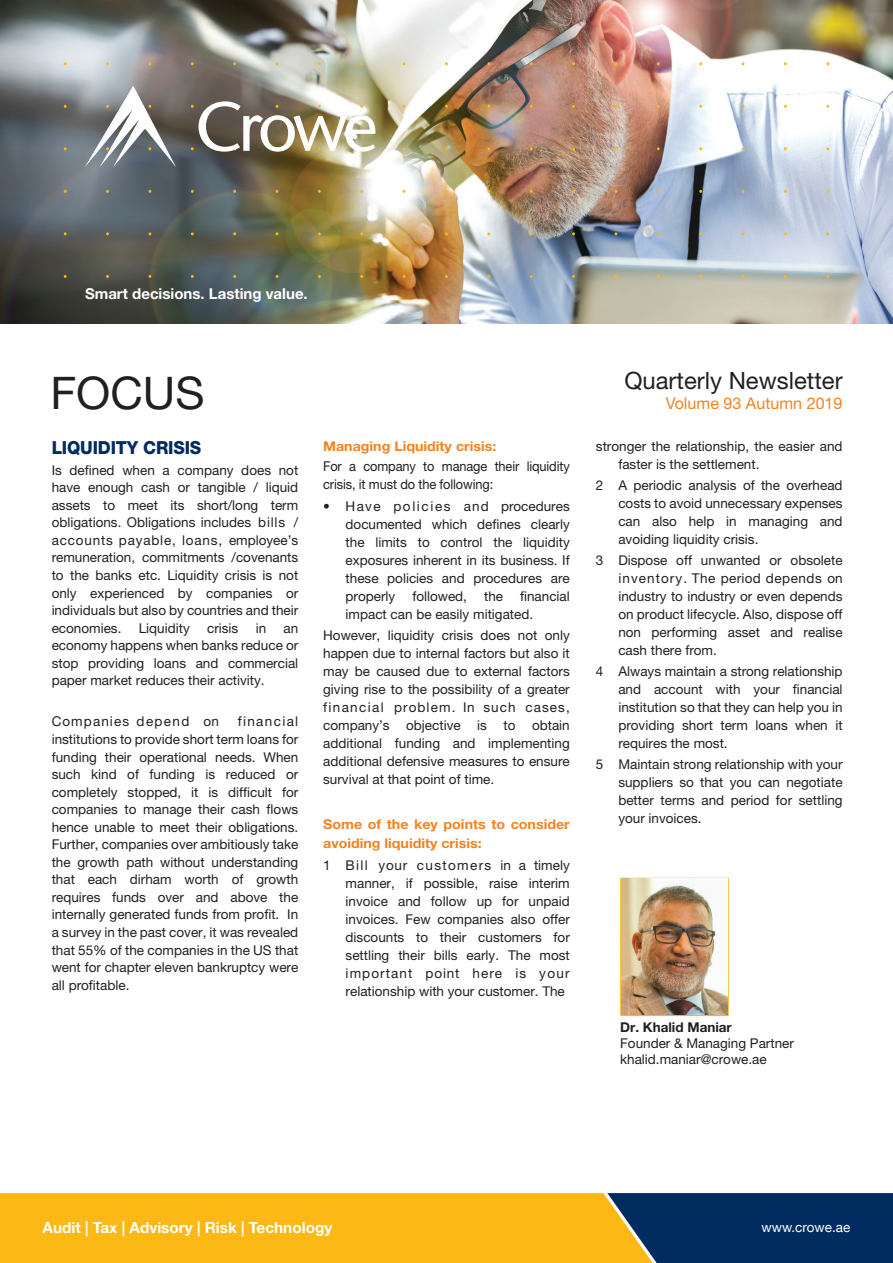
<style>
.page{position:relative;width:893px;height:1263px;background:#fff}
.page>*{position:absolute;margin:0;border:0;box-sizing:border-box;transform-origin:0 0}
.t1{font:45px "Helvetica Neue LT Std";color:#231f20}
.t2{font:23.85px "Helvetica Neue LT Std";color:#231f20}
.t3{font:800 18px "Helvetica Neue LT Std";letter-spacing:-.01em;color:#002c62;scale:.95 1}
.t4{font:16.2px "Helvetica Neue LT Std";color:#f58220}
.t5{font:700 15.3px "Helvetica Neue LT Com";color:#fff}
.t6{font:700 15px "Helvetica Neue LT Std";color:#fff}
.t7{font:13.5px/18px "Helvetica Neue LT Std";color:#231f20;text-align:justify}
.t8{font:700 13.5px/19.2px "Helvetica Neue LT Std";color:#f58220;scale:1.05 1}
.t9{font:13.5px/17.5px "Helvetica Neue LT Std";color:#231f20;scale:.95 1}
.t10{font:13.5px "Helvetica Neue LT Std";letter-spacing:.08em;color:#231f20}
.t11{font:700 13.5px "Helvetica Neue LT Std";color:#231f20}
.t12{font:13.5px "Helvetica Neue LT Com";color:#fff}
</style>
<div class="page">
<img style="left:0;top:0;width:893px;height:323px">
<div style="left:653px;top:1193px;width:240px;height:70px;background:#002c62"></div>
<div style="left:0;top:1193px;width:653px;height:70px;background:#fcb814"></div>
<svg style="left:620px;top:878px;width:109px;height:138px"></svg>
<img style="left:621px;top:879px;width:106px;height:136px">
<svg style="left:191px;top:101px;width:185px;height:51px"></svg>
<svg style="left:85px;top:86px;width:91px;height:81px"></svg>
<p class="t6" style="left:85px;top:284px;width:224px">Smart decisions. Lasting value.</p>
<h1 class="t1" style="left:50px;top:366px;width:156px">FOCUS</h1>
<h3 class="t3" style="left:52px;top:437px;width:159px">LIQUIDITY CRISIS</h3>
<p class="t7" style="left:52px;top:461px;width:248px;line-height:17.5px">Is defined when a company does not have enough cash or tangible / liquid assets to meet its short/long term obligations. Obligations includes bills / accounts payable, loans, employee’s remuneration, commitments /covenants to the banks etc. Liquidity crisis is not only experienced by companies or individuals but also by countries and their economies.</p>
<p class="t7" style="left:139px;top:619px;width:53px">Liquidity</p>
<p class="t7" style="left:207px;top:619px;width:33px">crisis</p>
<p class="t7" style="left:256px;top:619px;width:12px">in</p>
<p class="t7" style="left:52px;top:619px;width:248px;line-height:17.5px;text-indent:232px">an economy happens when banks reduce or stop providing loans and commercial paper market reduces their activity.</p>
<p class="t10" style="left:52px;top:713px;width:169px">Companies depend on</p>
<p class="t7" style="left:52px;top:713px;width:248px;line-height:17.5px;text-indent:186px">financial institutions to provide short term loans for funding their operational needs. When such kind of funding is reduced or completely stopped, it is difficult for companies to manage their cash flows hence unable to meet their obligations.<br>Further, companies over ambitiously take the growth path without understanding that each dirham worth of growth requires funds over and above the internally generated funds from profit. In a survey in the past cover, it was revealed that 55% of the companies in the US that went for chapter eleven bankruptcy were all profitable.</p>
<p class="t8" style="left:323px;top:436px;width:166px">Managing Liquidity crisis:</p>
<p class="t9" style="left:323px;top:458px;width:261px">For a company to manage their liquidity crisis, it must do the following:</p>
<p class="t7" style="left:346px;top:497px;width:226px;text-indent:-22px">• Have policies and procedures documented which defines clearly the limits to control the liquidity exposures inherent in its business. If these policies and procedures are properly</p>
<p class="t7" style="left:346px;top:587px;width:226px;text-indent:174px">financial impact can be easily mitigated.</p>
<p class="t7" style="left:323px;top:626px;width:248px">However, liquidity crisis does not only happen due to internal factors but also it may be caused due to external factors giving rise to the possibility of a greater financial problem. In such cases, company’s objective is to obtain additional funding and implementing additional defensive measures to ensure survival at that point of time.</p>
<p class="t8" style="left:323px;top:814px;width:236px">Some of the key points to consider avoiding liquidity crisis:</p>
<p class="t7" style="left:346px;top:856px;width:226px;text-indent:-22px">1 Bill your customers in a timely manner, if possible, raise interim invoice and follow up for unpaid invoices. Few companies also offer discounts to their customers for settling their bills early. The most important point here is your relationship with your customer. The</p>
<p class="t7" style="left:412px;top:587px;width:56px">followed,</p>
<p class="t7" style="left:484px;top:587px;width:21px">the</p>
<h2 class="t2" style="left:624px;top:367px;width:220px">Quarterly Newsletter</h2>
<p class="t4" style="left:666px;top:394px;width:178px">Volume 93 Autumn 2019</p>
<p class="t7" style="left:618px;top:437px;width:226px;text-indent:-22px">stronger the relationship, the easier and faster is the settlement.</p>
<p class="t7" style="left:618px;top:476px;width:226px;text-indent:-22px">2 A periodic analysis of the overhead costs to avoid unnecessary expenses can also help in managing and avoiding liquidity crisis.</p>
<p class="t7" style="left:618px;top:551px;width:226px;text-indent:-22px">3 Dispose off unwanted or obsolete inventory. The period depends on industry to industry or even depends on product lifecycle. Also, dispose off non performing asset and realise cash there from.</p>
<p class="t7" style="left:618px;top:662px;width:226px;text-indent:-22px">4 Always maintain a strong relationship and account with your financial institution so that they can help you in providing short term loans when it requires the most.</p>
<p class="t7" style="left:618px;top:755px;width:226px;text-indent:-22px">5 Maintain strong relationship with your suppliers so that you can negotiate better terms and period for settling your invoices.</p>
<p class="t11" style="left:620px;top:1018px;width:113px">Dr. Khalid Maniar</p>
<p class="t7" style="left:620px;top:1035px;width:175px;line-height:16.2px">Founder &amp; Managing Partner khalid.maniar@crowe.ae</p>
<p class="t5" style="left:43px;top:1218px;width:291px">Audit | Tax | Advisory | Risk | Technology</p>
<p class="t12" style="left:762px;top:1219px;width:90px">www.crowe.ae</p>
</div>
